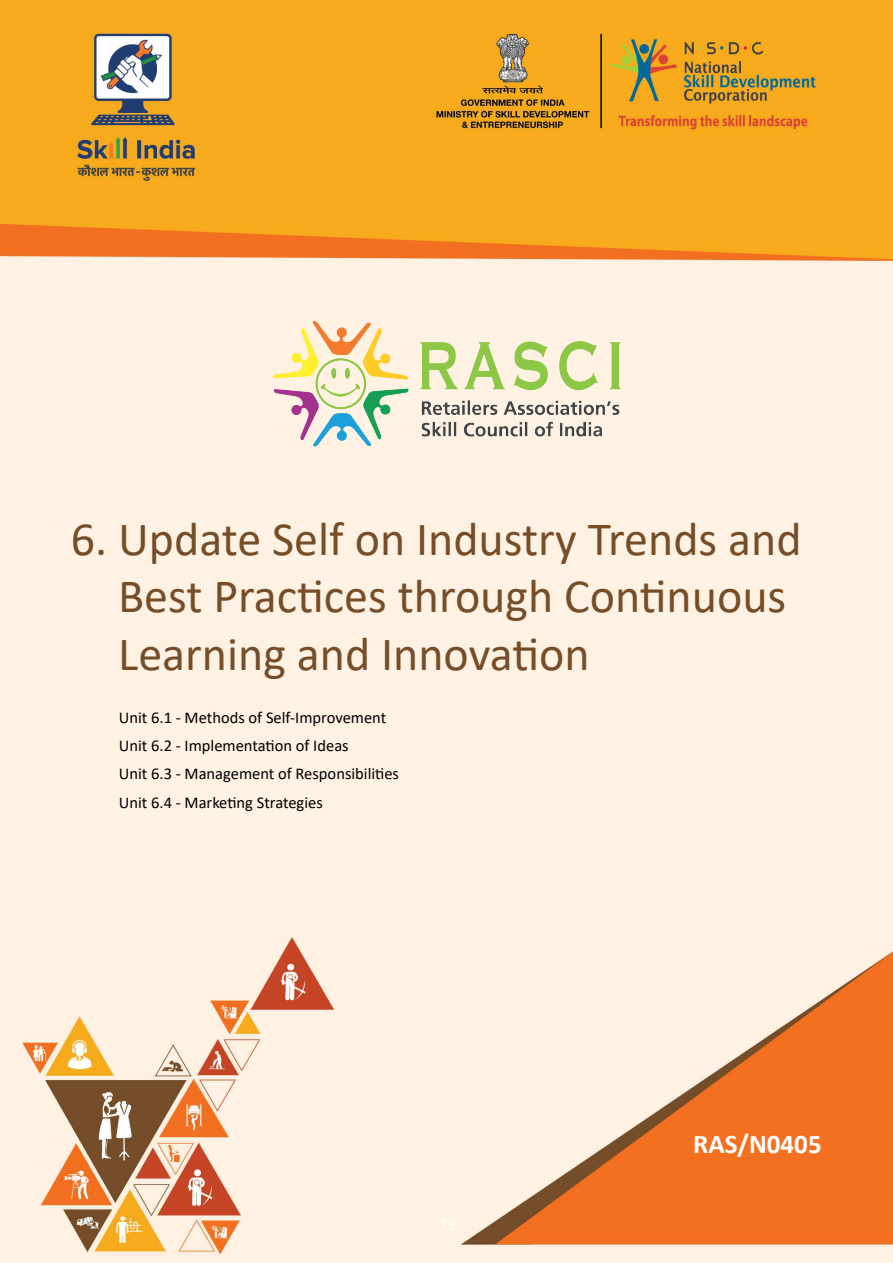
<style>
.page{position:relative;width:893px;height:1263px;background:#fff}
.page>*{position:absolute;margin:0;border:0;box-sizing:border-box;transform-origin:0 0}
.t1{font:48px/57.6px "Calibri";color:#754d29}
.t2{font:700 27px "Calibri";color:#fff}
.t3{font:16.5px/28.3px "Calibri";color:#000}
.t4{font:16.5px "Calibri";color:#fff}
</style>
<div class="page">
<img style="left:0;top:0;width:893px;height:1263px">
<img style="left:273px;top:321px;width:348px;height:125px">
<h1 class="t1" style="left:118px;top:509px;width:685px;text-indent:-47px">6. Update Self on Industry Trends and<br>Best Practices through Continuous<br>Learning and Innovation</h1>
<p class="t3" style="left:119px;top:703px;width:282px">Unit 6.1 - Methods of Self-Improvement Unit 6.2 - Implementation of Ideas<br>Unit 6.3 - Management of Responsibilities Unit 6.4 - Marketing Strategies</p>
<p class="t4" style="left:439px;top:1213px;width:18px">79</p>
<h2 class="t2" style="left:693px;top:1125px;width:130px">RAS/N0405</h2>
</div>
